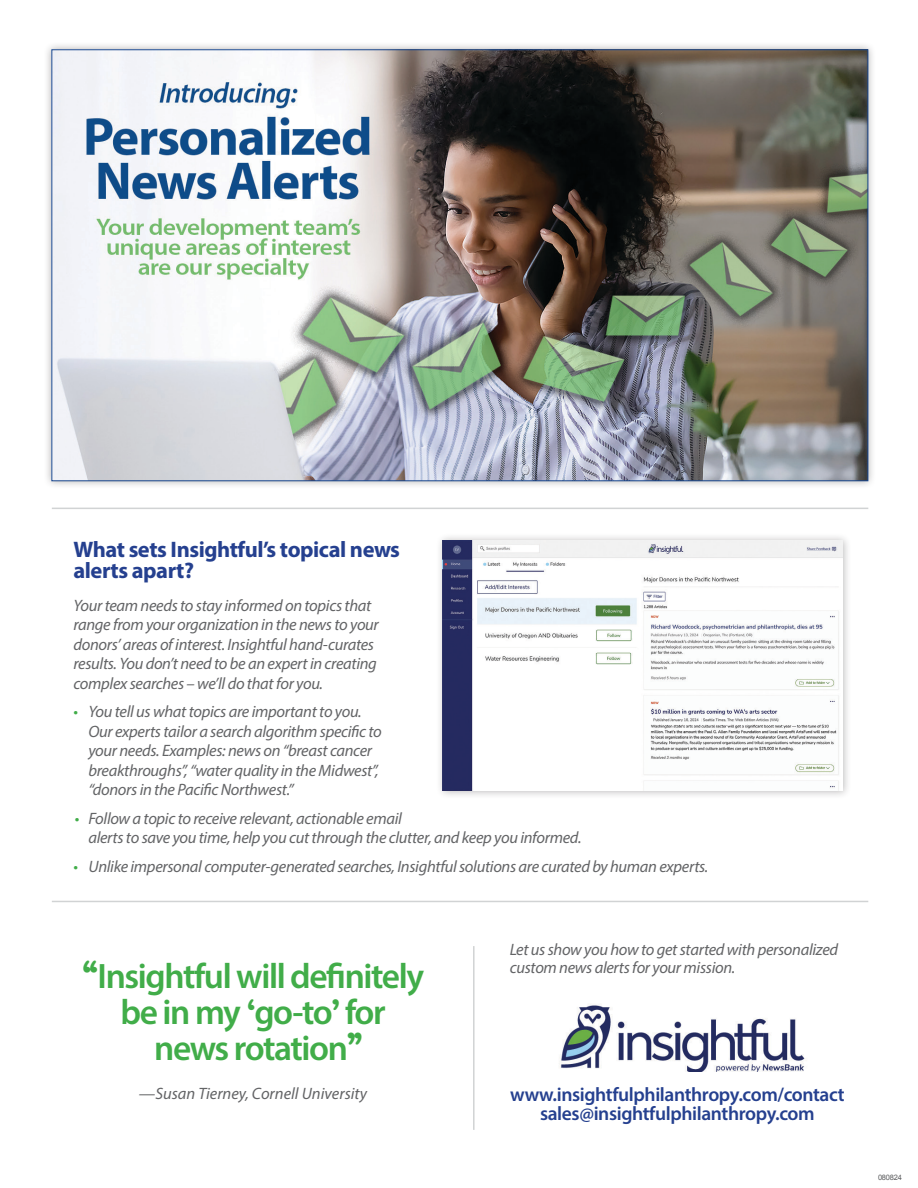
<style>
.page{position:relative;width:918px;height:1188px;background:#fff}
.page>*{position:absolute;margin:0;border:0;box-sizing:border-box;transform-origin:0 0}
.t1{font:600 35.4px/36px "Myriad Pro";letter-spacing:-.04em;color:#41ad49;text-align:center}
.t2{font:700 22.5px/21px "Myriad Pro";letter-spacing:-.02em;color:#25408f}
.t3{font:600 19.5px/19.5px "Myriad Pro";letter-spacing:-.02em;color:#25408f;text-align:center}
.t4{font:italic 16.5px/19.5px "Myriad Pro";letter-spacing:-.02em;color:#636466}
.t5{font:italic 16.5px "Myriad Pro";color:#636466}
.t6{font:7.5px "Arial";letter-spacing:-.03em;color:#5b5c5e}
.s1{font-style:normal;color:#41ad49}
.s2{font-family:"American Typewriter";font-size:39.15px}
.s3{font-family:"American Typewriter"}
</style>
<div class="page">
<div style="left:44px;top:41px;width:832px;height:448px;background:#231f20;opacity:.35"></div>
<img style="left:54px;top:52px;width:812px;height:427px">
<hr style="left:52px;top:508px;width:816px;height:1px;background:#d1d3d4">
<hr style="left:52px;top:901px;width:816px;height:1px;background:#d1d3d4">
<hr style="left:473px;top:946px;width:2px;height:184px;background:#d1d3d4">
<div style="left:436px;top:533px;width:416px;height:267px;background:#231f20;opacity:.3"></div>
<img style="left:443px;top:540px;width:399px;height:250px">
<img style="left:559px;top:1005px;width:246px;height:67px">
<h2 class="t2" style="left:73px;top:538px;width:328px">What sets Insightful’s topical news alerts apart?</h2>
<p class="t4" style="left:73px;top:595px;width:307px">Your team needs to stay informed on topics that range from your organization in the news to your donors’ areas of interest. Insightful hand-curates results. You don’t need to be an expert in creating complex searches – we’ll do that for you.</p>
<p class="t4" style="left:88px;top:702px;width:295px;text-indent:-15px"><span class="s1">•</span> You tell us what topics are important to you.<br>Our experts tailor a search algorithm specific to your needs. Examples: news on “breast cancer breakthroughs”, “water quality in the Midwest”, “donors in the Pacific Northwest.”</p>
<p class="t4" style="left:88px;top:808px;width:495px;text-indent:-13px"><span class="s1">•</span> Follow a topic to receive relevant, actionable email<br>alerts to save you time, help you cut through the clutter, and keep you informed.</p>
<p class="t4" style="left:73px;top:856px;width:636px"><span class="s1">•</span> Unlike impersonal computer-generated searches, Insightful solutions are curated by human experts.</p>
<p class="t4" style="left:510px;top:940px;width:330px;line-height:18px">Let us show you how to get started with personalized custom news alerts for your mission.</p>
<h1 class="t1" style="left:82px;top:957px;width:344px"><span class="s2">“</span>Insightful will definitely be in my <span class="s3">‘</span>go-to<span class="s3">’</span> for news rotation<span class="s2">”</span></h1>
<p class="t5" style="left:139px;top:1083px;width:230px">—Susan Tierney, Cornell University</p>
<p class="t3" style="left:510px;top:1084px;width:336px">www.insightfulphilanthropy.com/contact sales@insightfulphilanthropy.com</p>
<p class="t6" style="left:878px;top:1172px;width:25px">080824</p>
</div>
